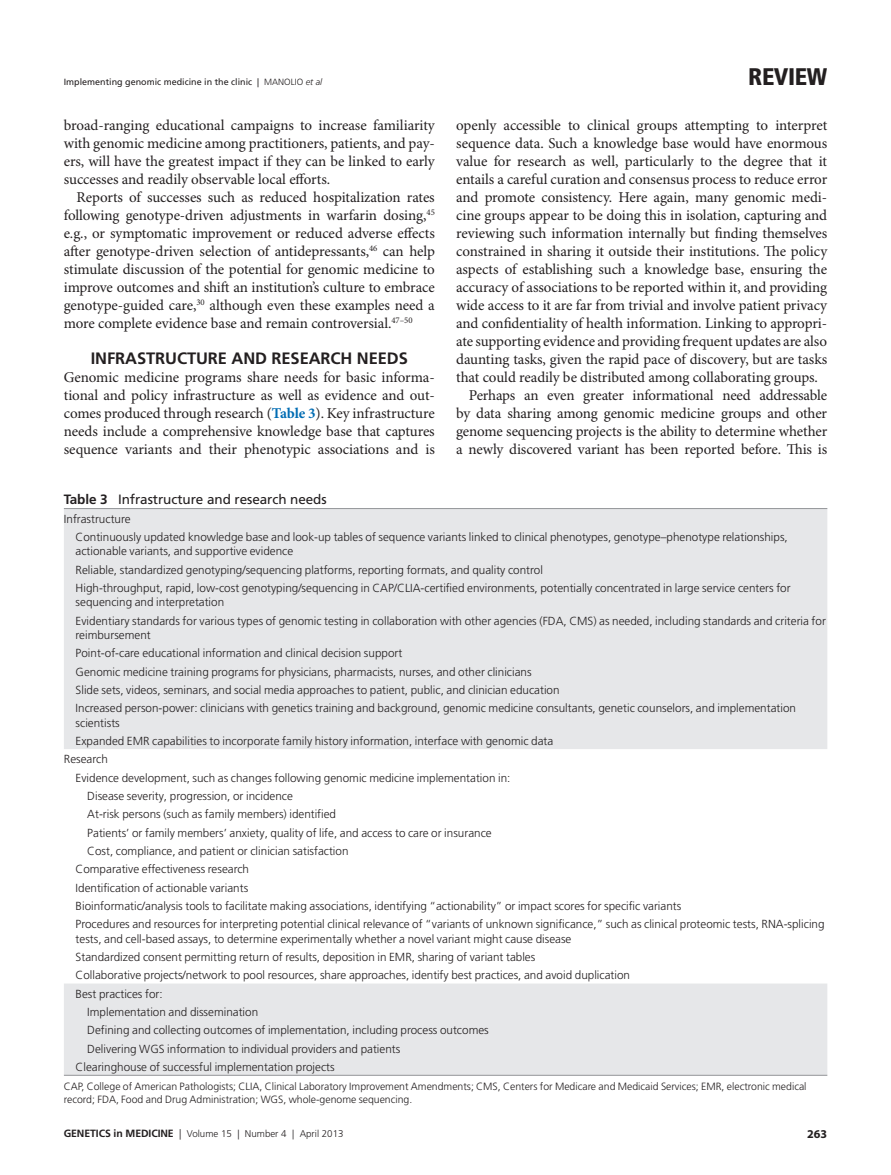
<style>
.page{position:relative;width:891px;height:1175px;background:#fff}
.page>*{position:absolute;margin:0;border:0;box-sizing:border-box;transform-origin:0 0}
.t1{font:900 condensed 24px "Frutiger LT Pro";letter-spacing:-.02em;color:#231f20}
.t2{font:700 16.5px "Frutiger LT Pro";letter-spacing:-.005em;color:#231f20}
.t3{font:15px/18px "Minion Pro";letter-spacing:-.01em;color:#231f20;text-align:justify}
.t4{font:13.5px "Frutiger LT Pro";letter-spacing:-.005em;color:#231f20}
.t5{font:700 12px "Myriad Pro";color:#231f20}
.t6{font:300 11.7px/18.3px "Frutiger LT Pro";color:#231f20}
.t7{font:300 10.5px/12.8px "Frutiger LT Pro";color:#231f20}
.t8{font:300 9.75px "Frutiger LT Pro";color:#231f20}
.t9{font:9px "Frutiger LT Pro";color:#231f20}
.s1{font-weight:300}
.s2{font-weight:300;font-style:italic}
.s3{font-weight:700;color:#006cb3}
.s4{font-weight:700}
.s5{font-weight:700;font-size:10.5px}
.s6{font-size:10.5px}
</style>
<div class="page">
<svg style="left:64px;top:509px;width:763px;height:565px;fill:#e6e7e9"></svg>
<hr style="left:64px;top:766px;width:763px;height:2px;background:#fff">
<hr style="left:64px;top:785px;width:763px;height:1px;background:#fff">
<hr style="left:64px;top:803px;width:763px;height:2px;background:#fff">
<hr style="left:64px;top:821px;width:763px;height:2px;background:#fff">
<hr style="left:64px;top:840px;width:763px;height:1px;background:#fff">
<hr style="left:64px;top:858px;width:763px;height:2px;background:#fff">
<hr style="left:64px;top:876px;width:763px;height:2px;background:#fff">
<hr style="left:64px;top:895px;width:763px;height:1px;background:#fff">
<hr style="left:64px;top:913px;width:763px;height:2px;background:#fff">
<hr style="left:64px;top:946px;width:763px;height:1px;background:#fff">
<hr style="left:64px;top:964px;width:763px;height:2px;background:#fff">
<hr style="left:64px;top:1074px;width:763px;height:1px;background:#939598">
<hr style="left:64px;top:508px;width:763px;height:1px;background:#939598">
<p class="t9" style="left:64px;top:76px;width:260px">Implementing genomic medicine in the clinic | <span class="s1">MANOLIO</span> <span class="s2">et al</span></p>
<h1 class="t1" style="left:748px;top:62px;width:80px">REVIEW</h1>
<p class="t3" style="left:64px;top:116px;width:373px">broad-ranging educational campaigns to increase familiarity with genomic medicine among practitioners, patients, and pay&shy;ers, will have the greatest impact if they can be linked to early successes and readily observable local efforts.</p>
<p class="t3" style="left:64px;top:188px;width:373px;text-indent:13px">Reports of successes such as reduced hospitalization rates following genotype-driven adjustments in warfarin dosing,<sup>45 </sup>e.g., or symptomatic improvement or reduced adverse effects after genotype-driven selection of antidepressants,<sup>46</sup> can help stimulate discussion of the potential for genomic medicine to improve outcomes and shift an institution’s culture to embrace genotype-guided care,<sup>30</sup> although even these examples need a more complete evidence base and remain controversial.<sup>47–50</sup></p>
<h2 class="t2" style="left:91px;top:348px;width:319px">INFRASTRUCTURE AND RESEARCH NEEDS</h2>
<p class="t3" style="left:64px;top:368px;width:373px">Genomic medicine programs share needs for basic informa&shy;tional and policy infrastructure as well as evidence and out&shy;comes produced through research (<span class="s3">Table 3</span>). Key infrastructure needs include a comprehensive knowledge base that captures sequence variants and their phenotypic associations and is</p>
<p class="t3" style="left:456px;top:116px;width:373px">openly accessible to clinical groups attempting to interpret</p>
<p class="t3" style="left:456px;top:134px;width:373px">sequence data. Such a knowledge base would have enormous</p>
<p class="t3" style="left:456px;top:152px;width:373px">value for research as well, particularly to the degree that it</p>
<p class="t3" style="left:456px;top:170px;width:373px">entails a careful curation and consensus process to reduce error</p>
<p class="t3" style="left:456px;top:188px;width:373px">and promote consistency. Here again, many genomic medi-</p>
<p class="t3" style="left:456px;top:206px;width:373px">cine groups appear to be doing this in isolation, capturing and</p>
<p class="t3" style="left:456px;top:224px;width:373px">reviewing such information internally but finding themselves</p>
<p class="t3" style="left:456px;top:242px;width:373px">constrained in sharing it outside their institutions. The policy</p>
<p class="t3" style="left:456px;top:260px;width:373px">aspects of establishing such a knowledge base, ensuring the</p>
<p class="t3" style="left:456px;top:278px;width:373px">accuracy of associations to be reported within it, and providing</p>
<p class="t3" style="left:456px;top:296px;width:373px">wide access to it are far from trivial and involve patient privacy</p>
<p class="t3" style="left:456px;top:314px;width:373px">and confidentiality of health information. Linking to appropri-</p>
<p class="t3" style="left:456px;top:332px;width:373px">ate supporting evidence and providing frequent updates are also</p>
<p class="t3" style="left:456px;top:350px;width:373px">daunting tasks, given the rapid pace of discovery, but are tasks</p>
<p class="t3" style="left:456px;top:368px;width:363px">that could readily be distributed among collaborating groups.</p>
<p class="t3" style="left:469px;top:386px;width:360px">Perhaps an even greater informational need addressable</p>
<p class="t3" style="left:456px;top:404px;width:373px">by data sharing among genomic medicine groups and other</p>
<p class="t3" style="left:456px;top:422px;width:373px">genome sequencing projects is the ability to determine whether</p>
<p class="t3" style="left:456px;top:440px;width:373px">a newly discovered variant has been reported before. This is</p>
<p class="t4" style="left:64px;top:491px;width:264px"><span class="s4">TABLE 3</span> Infrastructure and research needs</p>
<p class="t6" style="left:76px;top:509px;width:714px;text-indent:-12px">Infrastructure<br>Continuously updated knowledge base and look-up tables of sequence variants linked to clinical phenotypes, genotype–phenotype relationships,</p>
<p class="t6" style="left:76px;top:542px;width:717px">actionable variants, and supportive evidence<br>Reliable, standardized genotyping/sequencing platforms, reporting formats, and quality control<br>High-throughput, rapid, low-cost genotyping/sequencing in CAP/CLIA-certified environments, potentially concentrated in large service centers for</p>
<p class="t6" style="left:76px;top:593px;width:752px">sequencing and interpretation<br>Evidentiary standards for various types of genomic testing in collaboration with other agencies (FDA, CMS) as needed, including standards and criteria for</p>
<p class="t6" style="left:76px;top:625px;width:722px">reimbursement<br>Point-of-care educational information and clinical decision support<br>Genomic medicine training programs for physicians, pharmacists, nurses, and other clinicians<br>Slide sets, videos, seminars, and social media approaches to patient, public, and clinician education<br>Increased person-power: clinicians with genetics training and background, genomic medicine consultants, genetic counselors, and implementation</p>
<p class="t6" style="left:76px;top:713px;width:46px">scientists</p>
<p class="t6" style="left:76px;top:731px;width:479px">Expanded EMR capabilities to incorporate family history information, interface with genomic data</p>
<p class="t6" style="left:64px;top:750px;width:45px">Research</p>
<p class="t6" style="left:76px;top:768px;width:436px">Evidence development, such as changes following genomic medicine implementation in:</p>
<p class="t6" style="left:87px;top:786px;width:207px">Disease severity, progression, or incidence</p>
<p class="t6" style="left:87px;top:805px;width:250px">At-risk persons (such as family members) identified</p>
<p class="t6" style="left:87px;top:823px;width:406px">Patients’ or family members’ anxiety, quality of life, and access to care or insurance</p>
<p class="t6" style="left:87px;top:842px;width:263px">Cost, compliance, and patient or clinician satisfaction</p>
<p class="t6" style="left:76px;top:860px;width:175px">Comparative effectiveness research</p>
<p class="t6" style="left:76px;top:878px;width:174px">Identification of actionable variants</p>
<p class="t6" style="left:76px;top:897px;width:607px">Bioinformatic/analysis tools to facilitate making associations, identifying “actionability” or impact scores for specific variants</p>
<p class="t6" style="left:76px;top:915px;width:751px">Procedures and resources for interpreting potential clinical relevance of “variants of unknown significance,” such as clinical proteomic tests, RNA-splicing</p>
<p class="t6" style="left:76px;top:929px;width:497px">tests, and cell-based assays, to determine experimentally whether a novel variant might cause disease</p>
<p class="t6" style="left:76px;top:948px;width:461px">Standardized consent permitting return of results, deposition in EMR, sharing of variant tables</p>
<p class="t6" style="left:76px;top:966px;width:556px">Collaborative projects/network to pool resources, share approaches, identify best practices, and avoid duplication</p>
<p class="t6" style="left:76px;top:984px;width:89px">Best practices for:</p>
<p class="t6" style="left:87px;top:1003px;width:172px">Implementation and dissemination</p>
<p class="t6" style="left:87px;top:1021px;width:403px">Defining and collecting outcomes of implementation, including process outcomes</p>
<p class="t6" style="left:87px;top:1039px;width:315px">Delivering WGS information to individual providers and patients</p>
<p class="t6" style="left:76px;top:1058px;width:261px">Clearinghouse of successful implementation projects</p>
<p class="t7" style="left:64px;top:1080px;width:744px">CAP, College of American Pathologists; CLIA, Clinical Laboratory Improvement Amendments; CMS, Centers for Medicare and Medicaid Services; EMR, electronic medical record; FDA, Food and Drug Administration; WGS, whole-genome sequencing.</p>
<p class="t8" style="left:64px;top:1128px;width:281px"><span class="s5">GENETICS IN MEDICINE</span> <span class="s6">|</span> Volume 15 | Number 4 | April 2013</p>
<p class="t5" style="left:807px;top:1126px;width:21px">263</p>
</div>
